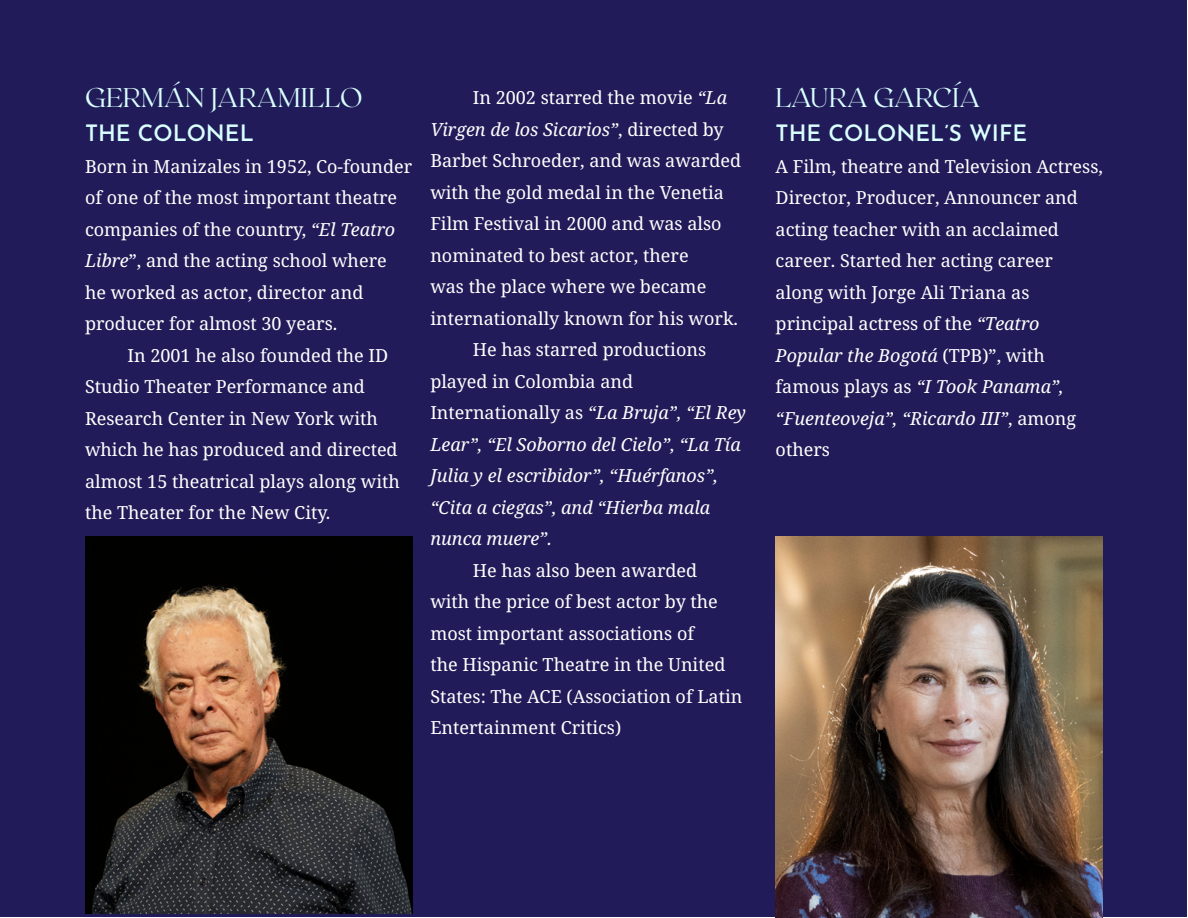
<style>
.page{position:relative;width:1188px;height:918px;background:#fff}
.page>*{position:absolute;margin:0;border:0;box-sizing:border-box;transform-origin:0 0}
.Cateogrías_-_Títulos{font:100 27px "Roxborough CF";color:#d9ffff}
.Subtitulo_JosefinPeq{font:600 22.5px "Josefin Sans";color:#d9ffff}
.Cuerpo_de_texto_IND{font:18px/31.5px "Noto Serif";color:#fff}
.Cuerpo_de_texto_NOIN{font:18px/31.5px "Noto Serif";color:#fff}
.Cuerpo_de_texto_IND-2{font:italic 18px/31.5px "Noto Serif";color:#fff}
.s1{font-style:italic}
.s2{font-style:normal}
</style>
<div class="page">
<div style="left:1px;top:1px;width:1186px;height:916px;background:#211c59"></div>
<img style="left:85px;top:537px;width:327px;height:376px">
<img style="left:776px;top:537px;width:327px;height:381px">
<p class="Cateogrías_-_Títulos" style="left:85px;top:80px;width:279px">GERMÁN JARAMILLO</p>
<p class="Subtitulo_JosefinPeq" style="left:85px;top:114px;width:170px">THE COLONEL</p>
<p class="Cuerpo_de_texto_NOIN" style="left:85px;top:151px;width:329px">Born in Manizales in 1952, Co-founder of one of the most important theatre companies of the country, <span class="s1">“El Teatro Libre</span>”, and the acting school where he worked as actor, director and producer for almost 30 years.</p>
<p class="Cuerpo_de_texto_IND" style="left:85px;top:340px;width:316px;text-indent:43px">In 2001 he also founded the ID<br>Studio Theater Performance and<br>Research Center in New York with which he has produced and directed almost 15 theatrical plays along with the Theater for the New City.</p>
<p class="Cuerpo_de_texto_IND" style="left:430px;top:83px;width:312px;text-indent:43px">In 2002 starred the movie <span class="s1">“La<br>Virgen de los Sicarios”</span>, directed by<br>Barbet Schroeder, and was awarded with the gold medal in the Venetia<br>Film Festival in 2000 and was also nominated to best actor, there<br>was the place where we became internationally known for his work.</p>
<p class="Cuerpo_de_texto_IND-2" style="left:430px;top:335px;width:317px;text-indent:43px"><span class="s2">He has starred productions played in Colombia and<br>Internationally as</span> “La Bruja”, “El Rey<br>Lear”, “El Soborno del Cielo”, “La Tía<br>Julia y el escribidor”, “Huérfanos”, “Cita a ciegas”, and “Hierba mala nunca muere”.</p>
<p class="Cuerpo_de_texto_IND" style="left:430px;top:555px;width:314px;text-indent:43px">He has also been awarded<br>with the price of best actor by the most important associations of<br>the Hispanic Theatre in the United<br>States: The ACE (Association of Latin<br>Entertainment Critics)</p>
<p class="Cateogrías_-_Títulos" style="left:776px;top:80px;width:206px">LAURA GARCÍA</p>
<p class="Subtitulo_JosefinPeq" style="left:776px;top:114px;width:253px">THE COLONEL’S WIFE</p>
<p class="Cuerpo_de_texto_NOIN" style="left:776px;top:151px;width:329px">A Film, theatre and Television Actress,<br>Director, Producer, Announcer and acting teacher with an acclaimed career. Started her acting career along with Jorge Ali Triana as principal actress of the <span class="s1">“Teatro<br>Popular the Bogotá</span> (TPB)”, with famous plays as <span class="s1">“I Took Panama”, “Fuenteoveja”, “Ricardo III”</span>, among others</p>
</div>
